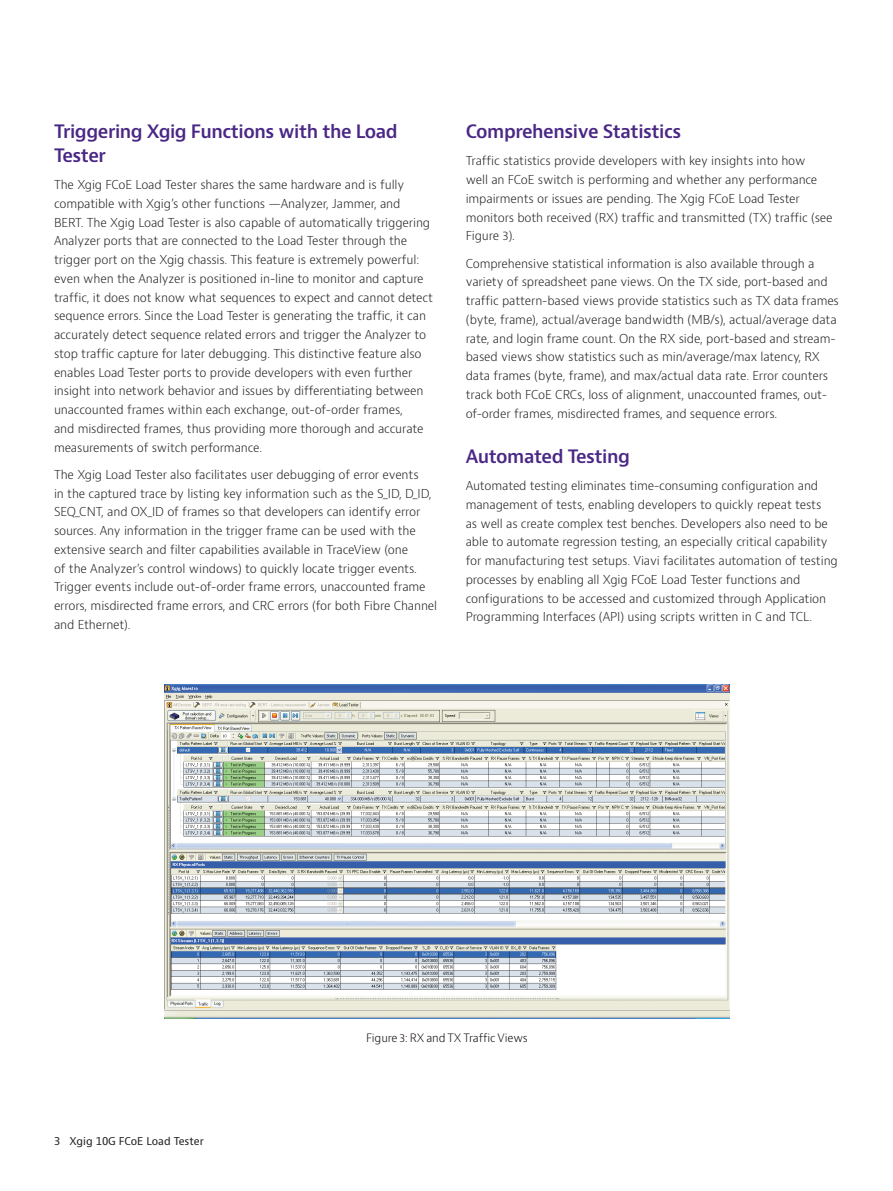
<style>
.page{position:relative;width:893px;height:1191px;background:#fff}
.page>*{position:absolute;margin:0;border:0;box-sizing:border-box;transform-origin:0 0}
.Header_12_16{font:600 18px/24px "Bernino Sans";letter-spacing:-.025em;color:#4a2785}
.Body_text_8_12_5{font:300 12px/18.8px "Bernino Sans";letter-spacing:-.01em;color:#231f20}
.t1{font:300 11.25px "Bernino Sans";letter-spacing:-.01em;color:#110a0c}
.t2{font:10.5px "Bernino Sans";letter-spacing:-.005em;color:#231f20}
</style>
<div class="page">
<img style="left:165px;top:684px;width:564px;height:334px">
<p class="Header_12_16" style="left:54px;top:120px;width:345px">Triggering Xgig Functions with the Load<br>Tester</p>
<p class="Body_text_8_12_5" style="left:54px;top:176px;width:381px">The Xgig FCoE Load Tester shares the same hardware and is fully compatible with Xgig’s other functions —Analyzer, Jammer, and<br>BERT. The Xgig Load Tester is also capable of automatically triggering Analyzer ports that are connected to the Load Tester through the trigger port on the Xgig chassis. This feature is extremely powerful: even when the Analyzer is positioned in-line to monitor and capture traffic, it does not know what sequences to expect and cannot detect sequence errors. Since the Load Tester is generating the traffic, it can accurately detect sequence related errors and trigger the Analyzer to stop traffic capture for later debugging. This distinctive feature also enables Load Tester ports to provide developers with even further insight into network behavior and issues by differentiating between unaccounted frames within each exchange, out-of-order frames,<br>and misdirected frames, thus providing more thorough and accurate measurements of switch performance.</p>
<p class="Body_text_8_12_5" style="left:54px;top:465px;width:385px">The Xgig Load Tester also facilitates user debugging of error events<br>in the captured trace by listing key information such as the S_ID, D_ID, SEQ_CNT, and OX_ID of frames so that developers can identify error sources. Any information in the trigger frame can be used with the extensive search and filter capabilities available in TraceView (one<br>of the Analyzer’s control windows) to quickly locate trigger events.<br>Trigger events include out-of-order frame errors, unaccounted frame errors, misdirected frame errors, and CRC errors (for both Fibre Channel and Ethernet).</p>
<p class="Header_12_16" style="left:466px;top:120px;width:217px">Comprehensive Statistics</p>
<p class="Body_text_8_12_5" style="left:466px;top:152px;width:368px">Traffic statistics provide developers with key insights into how<br>well an FCoE switch is performing and whether any performance impairments or issues are pending. The Xgig FCoE Load Tester monitors both received (RX) traffic and transmitted (TX) traffic (see Figure 3).</p>
<p class="Body_text_8_12_5" style="left:466px;top:254px;width:375px">Comprehensive statistical information is also available through a variety of spreadsheet pane views. On the TX side, port-based and traffic pattern-based views provide statistics such as TX data frames (byte, frame), actual/average bandwidth (MB/s), actual/average data rate, and login frame count. On the RX side, port-based and stream&shy;based views show statistics such as min/average/max latency, RX data frames (byte, frame), and max/actual data rate. Error counters track both FCoE CRCs, loss of alignment, unaccounted frames, out&shy;of-order frames, misdirected frames, and sequence errors.</p>
<p class="Header_12_16" style="left:466px;top:445px;width:166px">Automated Testing</p>
<p class="Body_text_8_12_5" style="left:466px;top:477px;width:374px">Automated testing eliminates time-consuming configuration and management of tests, enabling developers to quickly repeat tests<br>as well as create complex test benches. Developers also need to be able to automate regression testing, an especially critical capability for manufacturing test setups. Viavi facilitates automation of testing processes by enabling all Xgig FCoE Load Tester functions and configurations to be accessed and customized through Application Programming Interfaces (API) using scripts written in C and TCL.</p>
<p class="t2" style="left:54px;top:1134px;width:151px">3 Xgig 10G FCoE Load Tester</p>
<p class="t1" style="left:366px;top:1030px;width:163px">Figure 3: RX and TX Traffic Views</p>
</div>
